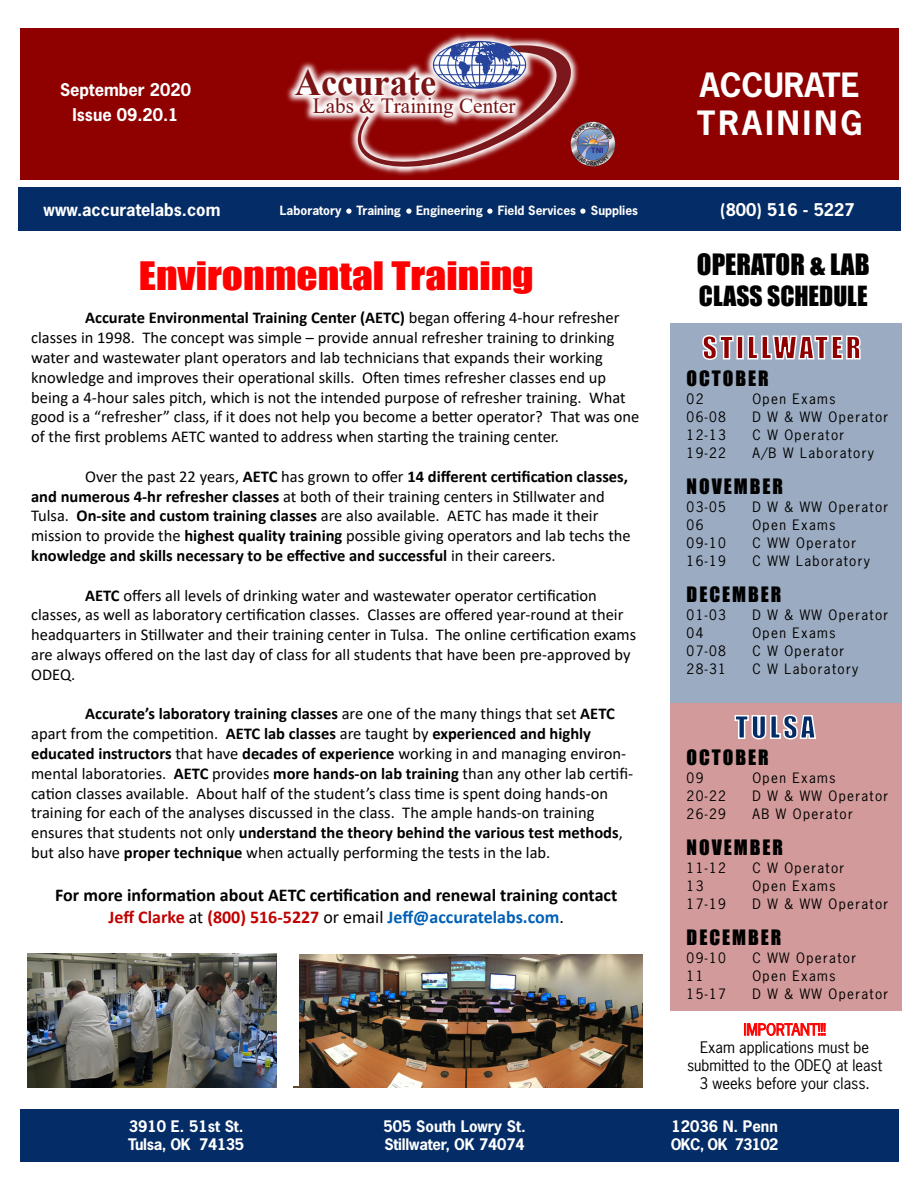
<style>
.page{position:relative;width:918px;height:1188px;background:#fff}
.page>*{position:absolute;margin:0;border:0;box-sizing:border-box;transform-origin:0 0}
.t1{font:700 37.5px "Times New Roman";color:#7a1315}
.t2{font:36px "Impact";color:#f00;scale:1.15 1}
.t3{font:700 31.5px/37.8px "News Gothic Std";letter-spacing:.05em;color:#fff}
.t4{font:28.5px "Impact";letter-spacing:.1em;color:#8f0000}
.t5{font:28.5px "Impact";letter-spacing:.1em;color:#042c66}
.t6{font:27px "Impact";color:#000}
.t7{font:25.5px "Impact";color:#000}
.t8{font:21.6px "Times New Roman";color:#7a1315}
.t9{font:19.5px "Impact";letter-spacing:.1em;color:#000}
.t10{font:700 18px/21.6px "Calibri";color:#000;text-align:center}
.t11{font:16.5px/19.8px "Calibri";color:#000}
.t12{font:700 16.5px/25.5px "News Gothic Std";color:#fff;text-align:center}
.t13{font:700 15px/18px "News Gothic Std";letter-spacing:-.015em;color:#fff}
.t14{font:15px/18px "News Gothic Std";color:#000;text-align:center}
.t15{font:15px "News Gothic Std";color:#f00}
.t16{font:13.5px "News Gothic Std";letter-spacing:.1em;color:#000}
.t17{font:700 12px "News Gothic Std";color:#fff}
.t18{font:700 8.1px "Myriad Pro";color:#2f2e7d}
.s1{font-weight:700}
.s2{color:#bf0000}
.s3{font-weight:400}
.s4{color:#0060b6}
</style>
<div class="page">
<img style="left:293px;top:954px;width:350px;height:134px">
<div style="left:670px;top:323px;width:232px;height:380px;background:#9babc2"></div>
<div style="left:20px;top:1109px;width:878px;height:52px;background:#042c66"></div>
<div style="left:670px;top:704px;width:232px;height:307px;background:#d29a9a"></div>
<svg style="left:20px;top:174px;width:879px;height:6px"></svg>
<div style="left:21px;top:28px;width:878px;height:151px;background:#8f0000"></div>
<div style="left:264px;top:944px;width:35px;height:142px;background:#fff"></div>
<svg style="left:744px;top:1022px;width:82px;height:14px"></svg>
<svg style="left:734px;top:714px;width:82px;height:26px"></svg>
<svg style="left:702px;top:335px;width:32px;height:25px"></svg>
<div style="left:736px;top:335px;width:8px;height:25px;border:2px solid #fff"></div>
<svg style="left:747px;top:335px;width:114px;height:25px"></svg>
<img style="left:204px;top:33px;width:507px;height:155px">
<div style="left:252px;top:28px;width:19px;height:151px;background:#8f0000"></div>
<div style="left:642px;top:28px;width:19px;height:151px;background:#8f0000"></div>
<div style="left:19px;top:188px;width:882px;height:43px;background:#042c66"></div>
<svg style="left:346px;top:209px;width:6px;height:5px"></svg>
<svg style="left:406px;top:209px;width:6px;height:5px"></svg>
<svg style="left:487px;top:209px;width:6px;height:5px"></svg>
<svg style="left:580px;top:209px;width:6px;height:5px"></svg>
<img style="left:27px;top:954px;width:250px;height:133px">
<svg style="left:357px;top:41px;width:258px;height:126px"></svg>
<p class="t12" style="left:60px;top:76px;width:132px">September 2020<br>Issue 09.20.1</p>
<h1 class="t1" style="left:295px;top:55px;width:143px">Accurate</h1>
<h3 class="t8" style="left:313px;top:91px;width:204px">Labs &amp; Training Center</h3>
<p class="t18" style="left:591px;top:145px;width:14px">TNI</p>
<h3 class="t3" style="left:697px;top:66px;width:167px">ACCURATE<br>TRAINING</h3>
<p class="t12" style="left:44px;top:197px;width:178px">www.accuratelabs.com</p>
<p class="t17" style="left:280px;top:202px;width:360px">Laboratory Training Engineering Field Services Supplies</p>
<p class="t12" style="left:720px;top:197px;width:136px">(800) 516 - 5227</p>
<h2 class="t2" style="left:139px;top:248px;width:345px">Environmental Training</h2>
<p class="t11" style="left:31px;top:308px;width:610px;text-indent:54px"><span class="s1">Accurate Environmental Training Center (AETC)</span> began offering 4-hour refresher classes in 1998. The concept was simple – provide annual refresher training to drinking water and wastewater plant operators and lab technicians that expands their working knowledge and improves their operational skills. Often times refresher classes end up being a 4-hour sales pitch, which is not the intended purpose of refresher training. What good is a “refresher” class, if it does not help you become a better operator? That was one of the first problems AETC wanted to address when starting the training center.</p>
<p class="t11" style="left:31px;top:466px;width:601px;text-indent:54px">Over the past 22 years, <span class="s1">AETC</span> has grown to offer <span class="s1">14 different certification classes, and numerous 4-hr refresher classes</span> at both of their training centers in Stillwater and Tulsa. <span class="s1">On-site and custom training classes</span> are also available. AETC has made it their mission to provide the <span class="s1">highest quality training</span> possible giving operators and lab techs the <span class="s1">knowledge and skills necessary to be effective and successful</span> in their careers.</p>
<p class="t11" style="left:31px;top:585px;width:607px;text-indent:54px"><span class="s1">AETC</span> offers all levels of drinking water and wastewater operator certification classes, as well as laboratory certification classes. Classes are offered year-round at their headquarters in Stillwater and their training center in Tulsa. The online certification exams are always offered on the last day of class for all students that have been pre-approved by ODEQ.</p>
<p class="t11" style="left:31px;top:704px;width:604px;text-indent:54px"><span class="s1">Accurate’s laboratory training classes</span> are one of the many things that set <span class="s1">AETC </span>apart from the competition. <span class="s1">AETC lab classes</span> are taught by <span class="s1">experienced and highly educated instructors</span> that have <span class="s1">decades of experience</span> working in and managing environ&shy;mental laboratories. <span class="s1">AETC</span> provides <span class="s1">more hands-on lab training</span> than any other lab certifi&shy;cation classes available. About half of the student’s class time is spent doing hands-on training for each of the analyses discussed in the class. The ample hands-on training ensures that students not only <span class="s1">understand the theory behind the various test methods</span>, but also have <span class="s1">proper technique</span> when actually performing the tests in the lab.</p>
<p class="t10" style="left:55px;top:884px;width:564px">For more information about AETC certification and renewal training contact<br><span class="s2">Jeff Clarke</span> <span class="s3">at</span> <span class="s2">(800) 516-5227</span> <span class="s3">or email</span> <span class="s4">Jeff@accuratelabs.com</span><span class="s3">.</span></p>
<h3 class="t6" style="left:697px;top:244px;width:174px">OPERATOR &amp; LAB</h3>
<h3 class="t7" style="left:699px;top:276px;width:170px">CLASS SCHEDULE</h3>
<h3 class="t4" style="left:702px;top:325px;width:160px">STILLWATER</h3>
<p class="t9" style="left:687px;top:363px;width:84px">OCTOBER</p>
<p class="t16" style="left:687px;top:390px;width:18px">02</p>
<p class="t16" style="left:752px;top:390px;width:85px">Open Exams</p>
<p class="t16" style="left:687px;top:408px;width:41px">06-08</p>
<p class="t16" style="left:752px;top:408px;width:137px">D W &amp; WW Operator</p>
<p class="t16" style="left:687px;top:426px;width:41px">12-13</p>
<p class="t16" style="left:752px;top:426px;width:93px">C W Operator</p>
<p class="t16" style="left:687px;top:444px;width:41px">19-22</p>
<p class="t16" style="left:752px;top:444px;width:123px">A/B W Laboratory</p>
<p class="t9" style="left:687px;top:471px;width:98px">NOVEMBER</p>
<p class="t16" style="left:687px;top:498px;width:41px">03-05</p>
<p class="t16" style="left:752px;top:498px;width:137px">D W &amp; WW Operator</p>
<p class="t16" style="left:687px;top:516px;width:18px">06</p>
<p class="t16" style="left:752px;top:516px;width:85px">Open Exams</p>
<p class="t16" style="left:687px;top:534px;width:41px">09-10</p>
<p class="t16" style="left:752px;top:534px;width:105px">C WW Operator</p>
<p class="t16" style="left:687px;top:552px;width:41px">16-19</p>
<p class="t16" style="left:752px;top:552px;width:119px">C WW Laboratory</p>
<p class="t9" style="left:687px;top:579px;width:96px">DECEMBER</p>
<p class="t16" style="left:687px;top:606px;width:41px">01-03</p>
<p class="t16" style="left:752px;top:606px;width:137px">D W &amp; WW Operator</p>
<p class="t16" style="left:687px;top:624px;width:18px">04</p>
<p class="t16" style="left:752px;top:624px;width:85px">Open Exams</p>
<p class="t16" style="left:687px;top:642px;width:41px">07-08</p>
<p class="t16" style="left:752px;top:642px;width:93px">C W Operator</p>
<p class="t16" style="left:687px;top:660px;width:41px">28-31</p>
<p class="t16" style="left:752px;top:660px;width:107px">C W Laboratory</p>
<h3 class="t5" style="left:735px;top:705px;width:81px">TULSA</h3>
<p class="t9" style="left:687px;top:742px;width:84px">OCTOBER</p>
<p class="t16" style="left:687px;top:769px;width:18px">09</p>
<p class="t16" style="left:752px;top:769px;width:85px">Open Exams</p>
<p class="t16" style="left:687px;top:787px;width:41px">20-22</p>
<p class="t16" style="left:752px;top:787px;width:137px">D W &amp; WW Operator</p>
<p class="t16" style="left:687px;top:805px;width:41px">26-29</p>
<p class="t16" style="left:752px;top:805px;width:102px">AB W Operator</p>
<p class="t9" style="left:687px;top:832px;width:98px">NOVEMBER</p>
<p class="t16" style="left:687px;top:859px;width:41px">11-12</p>
<p class="t16" style="left:752px;top:859px;width:93px">C W Operator</p>
<p class="t16" style="left:687px;top:877px;width:18px">13</p>
<p class="t16" style="left:752px;top:877px;width:85px">Open Exams</p>
<p class="t16" style="left:687px;top:895px;width:41px">17-19</p>
<p class="t16" style="left:752px;top:895px;width:137px">D W &amp; WW Operator</p>
<p class="t9" style="left:687px;top:922px;width:96px">DECEMBER</p>
<p class="t16" style="left:687px;top:949px;width:41px">09-10</p>
<p class="t16" style="left:752px;top:949px;width:105px">C WW Operator</p>
<p class="t16" style="left:687px;top:967px;width:18px">11</p>
<p class="t16" style="left:752px;top:967px;width:85px">Open Exams</p>
<p class="t16" style="left:687px;top:985px;width:41px">15-17</p>
<p class="t16" style="left:752px;top:985px;width:137px">D W &amp; WW Operator</p>
<p class="t15" style="left:744px;top:1020px;width:84px">IMPORTANT!!!</p>
<p class="t14" style="left:687px;top:1039px;width:197px">Exam applications must be submitted to the ODEQ at least<br>3 weeks before your class.</p>
<p class="t13" style="left:128px;top:1117px;width:118px">3910 E. 51st St.<br>Tulsa, OK 74135</p>
<p class="t13" style="left:671px;top:1117px;width:109px">12036 N. Penn<br>OKC, OK 73102</p>
<p class="t13" style="left:384px;top:1117px;width:144px">505 South Lowry St.<br>Stillwater, OK 74074</p>
</div>
